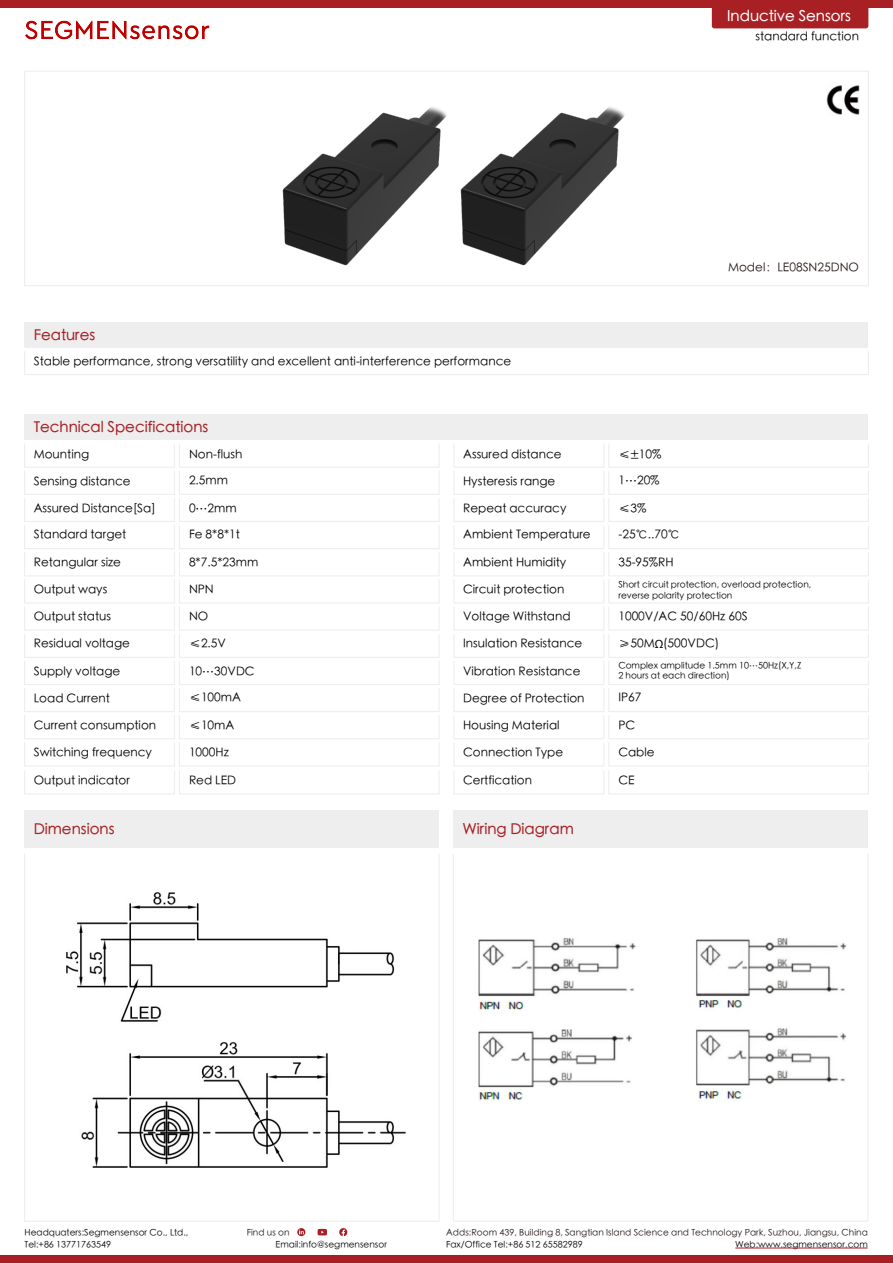
<style>
.page{position:relative;width:893px;height:1263px;background:#fff}
.page>*{position:absolute;margin:0;border:0;box-sizing:border-box;transform-origin:0 0}
.t1{font:500 15px "ST Heiti SC";color:#a92024}
.t2{font:500 15px "ST Heiti SC";color:#fff}
.t3{font:300 12px/26.2px "ST Heiti SC";color:#000}
.t4{font:300 12px "ST Heiti SC";color:#231815}
.t5{font:300 9px "ST Heiti SC";color:#040000}
.t6{font:300 9px/10.8px "ST Heiti SC";color:#000}
.t7{font:300 9px "ST Heiti SC";color:#231815}
.s1{font-family:"Adobe Heiti Std";font-weight:400}
.s2{font-family:"Myriad Pro";font-weight:400}
</style>
<div class="page">
<img style="left:25px;top:20px;width:185px;height:20px">
<div style="left:712px;top:8px;width:156px;height:20px;background:#a92024"></div>
<img style="left:827px;top:85px;width:32px;height:30px">
<div style="left:25px;top:322px;width:843px;height:25px;background:#eee"></div>
<div style="left:24px;top:350px;width:845px;height:25px;border:1px solid #eee"></div>
<div style="left:0;top:0;width:893px;height:8px;background:#a92024"></div>
<div style="left:25px;top:415px;width:843px;height:25px;background:#eee"></div>
<div style="left:24px;top:443px;width:151px;height:25px;border:1px solid #eee"></div>
<div style="left:24px;top:470px;width:151px;height:25px;border:1px solid #eee"></div>
<div style="left:179px;top:443px;width:261px;height:25px;border:1px solid #eee"></div>
<div style="left:179px;top:470px;width:261px;height:25px;border:1px solid #eee"></div>
<div style="left:24px;top:497px;width:151px;height:25px;border:1px solid #eee"></div>
<div style="left:24px;top:525px;width:151px;height:24px;border:1px solid #eee"></div>
<div style="left:179px;top:497px;width:261px;height:25px;border:1px solid #eee"></div>
<div style="left:179px;top:525px;width:261px;height:24px;border:1px solid #eee"></div>
<div style="left:24px;top:552px;width:151px;height:24px;border:1px solid #eee"></div>
<div style="left:24px;top:579px;width:151px;height:24px;border:1px solid #eee"></div>
<div style="left:179px;top:552px;width:261px;height:24px;border:1px solid #eee"></div>
<div style="left:179px;top:579px;width:261px;height:24px;border:1px solid #eee"></div>
<div style="left:24px;top:606px;width:151px;height:25px;border:1px solid #eee"></div>
<div style="left:24px;top:633px;width:151px;height:25px;border:1px solid #eee"></div>
<div style="left:179px;top:606px;width:261px;height:25px;border:1px solid #eee"></div>
<div style="left:179px;top:633px;width:261px;height:25px;border:1px solid #eee"></div>
<div style="left:24px;top:660px;width:151px;height:25px;border:1px solid #eee"></div>
<div style="left:24px;top:687px;width:151px;height:25px;border:1px solid #eee"></div>
<div style="left:179px;top:660px;width:261px;height:25px;border:1px solid #eee"></div>
<div style="left:179px;top:687px;width:261px;height:25px;border:1px solid #eee"></div>
<div style="left:24px;top:715px;width:151px;height:24px;border:1px solid #eee"></div>
<div style="left:179px;top:715px;width:261px;height:24px;border:1px solid #eee"></div>
<div style="left:453px;top:443px;width:151px;height:25px;border:1px solid #eee"></div>
<div style="left:453px;top:470px;width:151px;height:25px;border:1px solid #eee"></div>
<div style="left:608px;top:443px;width:261px;height:25px;border:1px solid #eee"></div>
<div style="left:608px;top:470px;width:261px;height:25px;border:1px solid #eee"></div>
<div style="left:453px;top:497px;width:151px;height:25px;border:1px solid #eee"></div>
<div style="left:453px;top:525px;width:151px;height:24px;border:1px solid #eee"></div>
<div style="left:608px;top:497px;width:261px;height:25px;border:1px solid #eee"></div>
<div style="left:608px;top:525px;width:261px;height:24px;border:1px solid #eee"></div>
<div style="left:453px;top:552px;width:151px;height:24px;border:1px solid #eee"></div>
<div style="left:453px;top:579px;width:151px;height:24px;border:1px solid #eee"></div>
<div style="left:608px;top:552px;width:261px;height:24px;border:1px solid #eee"></div>
<div style="left:608px;top:579px;width:261px;height:24px;border:1px solid #eee"></div>
<div style="left:453px;top:606px;width:151px;height:25px;border:1px solid #eee"></div>
<div style="left:453px;top:633px;width:151px;height:25px;border:1px solid #eee"></div>
<div style="left:608px;top:606px;width:261px;height:25px;border:1px solid #eee"></div>
<div style="left:608px;top:633px;width:261px;height:25px;border:1px solid #eee"></div>
<div style="left:453px;top:660px;width:151px;height:25px;border:1px solid #eee"></div>
<div style="left:453px;top:687px;width:151px;height:25px;border:1px solid #eee"></div>
<div style="left:608px;top:660px;width:261px;height:25px;border:1px solid #eee"></div>
<div style="left:608px;top:687px;width:261px;height:25px;border:1px solid #eee"></div>
<div style="left:453px;top:715px;width:151px;height:24px;border:1px solid #eee"></div>
<div style="left:608px;top:715px;width:261px;height:24px;border:1px solid #eee"></div>
<div style="left:24px;top:770px;width:151px;height:24px;border:1px solid #eee"></div>
<div style="left:179px;top:770px;width:261px;height:24px;border:1px solid #eee"></div>
<div style="left:453px;top:770px;width:151px;height:24px;border:1px solid #eee"></div>
<div style="left:608px;top:770px;width:261px;height:24px;border:1px solid #eee"></div>
<div style="left:25px;top:810px;width:414px;height:38px;background:#eee"></div>
<div style="left:453px;top:810px;width:415px;height:38px;background:#eee"></div>
<div style="left:24px;top:853px;width:416px;height:369px;border:1px solid #eee"></div>
<div style="left:453px;top:853px;width:415px;height:369px;border:1px solid #eee"></div>
<div style="left:0;top:1255px;width:893px;height:8px;background:#a92024"></div>
<svg style="left:297px;top:1228px;width:8px;height:8px"></svg>
<svg style="left:339px;top:1228px;width:8px;height:8px"></svg>
<svg style="left:318px;top:1229px;width:9px;height:6px"></svg>
<hr style="left:735px;top:1248px;width:133px;height:1px;background:#a92024">
<img style="left:236px;top:71px;width:178px;height:215px">
<img style="left:414px;top:71px;width:243px;height:215px">
<img style="left:67px;top:893px;width:339px;height:274px">
<img style="left:478px;top:938px;width:368px;height:164px">
<p class="t2" style="left:727px;top:9px;width:125px">Inductive Sensors</p>
<p class="t3" style="left:755px;top:22px;width:105px">standard function</p>
<p class="t4" style="left:728px;top:257px;width:132px">Model：LE08SN25DNO</p>
<p class="t1" style="left:34px;top:327px;width:63px">Features</p>
<p class="t3" style="left:34px;top:347px;width:479px">Stable performance, strong versatility and excellent anti-interference performance</p>
<p class="t1" style="left:34px;top:420px;width:176px">Technical Specifications</p>
<p class="t3" style="left:34px;top:440px;width:57px">Mounting</p>
<p class="t3" style="left:34px;top:467px;width:98px">Sensing distance</p>
<p class="t3" style="left:189px;top:440px;width:55px">Non-flush<br>2.5mm</p>
<p class="t3" style="left:463px;top:440px;width:100px">Assured distance</p>
<p class="t3" style="left:463px;top:467px;width:94px">Hysteresis range</p>
<p class="t3" style="left:618px;top:440px;width:45px">≤±10%<br>1…20%</p>
<p class="t3" style="left:34px;top:494px;width:123px">Assured Distance[Sa]</p>
<p class="t3" style="left:34px;top:521px;width:94px">Standard target</p>
<p class="t3" style="left:189px;top:494px;width:49px">0…2mm</p>
<p class="t3" style="left:189px;top:521px;width:52px">Fe 8*8*1t</p>
<p class="t3" style="left:463px;top:494px;width:105px">Repeat accuracy</p>
<p class="t3" style="left:463px;top:521px;width:129px">Ambient Temperature</p>
<p class="t3" style="left:618px;top:494px;width:29px">≤3%</p>
<p class="t3" style="left:618px;top:521px;width:63px">-25<span class="s1">℃</span>..70<span class="s1">℃</span></p>
<p class="t3" style="left:34px;top:549px;width:89px">Retangular size</p>
<p class="t3" style="left:34px;top:576px;width:75px">Output ways</p>
<p class="t3" style="left:189px;top:549px;width:71px">8*7.5*23mm<br>NPN</p>
<p class="t3" style="left:463px;top:549px;width:105px">Ambient Humidity</p>
<p class="t3" style="left:463px;top:576px;width:103px">Circuit protection</p>
<p class="t3" style="left:618px;top:549px;width:57px">35-95%RH</p>
<p class="t6" style="left:618px;top:579px;width:194px">Short circuit protection, overload protection, reverse polarity protection</p>
<p class="t3" style="left:34px;top:602px;width:79px">Output status</p>
<p class="t3" style="left:34px;top:629px;width:98px">Residual voltage</p>
<p class="t3" style="left:189px;top:602px;width:21px">NO</p>
<p class="t3" style="left:189px;top:629px;width:39px">≤2.5V</p>
<p class="t3" style="left:463px;top:602px;width:109px">Voltage Withstand</p>
<p class="t3" style="left:463px;top:629px;width:121px">Insulation Resistance</p>
<p class="t3" style="left:618px;top:602px;width:131px">1000V/AC 50/60Hz 60S</p>
<p class="t3" style="left:618px;top:629px;width:102px">≥50M<span class="s2">Ω</span>(500VDC)</p>
<p class="t3" style="left:34px;top:657px;width:88px">Supply voltage</p>
<p class="t3" style="left:34px;top:684px;width:78px">Load Current</p>
<p class="t3" style="left:189px;top:657px;width:67px">10…30VDC ≤100mA</p>
<p class="t3" style="left:463px;top:657px;width:119px">Vibration Resistance</p>
<p class="t3" style="left:463px;top:684px;width:123px">Degree of Protection</p>
<p class="t6" style="left:618px;top:659px;width:185px">Complex amplitude 1.5mm 10…50Hz(X,Y,Z<br>2 hours at each direction)</p>
<p class="t3" style="left:618px;top:684px;width:25px">IP67</p>
<p class="t3" style="left:34px;top:711px;width:124px">Current consumption</p>
<p class="t3" style="left:34px;top:738px;width:120px">Switching frequency</p>
<p class="t3" style="left:189px;top:711px;width:47px">≤10mA</p>
<p class="t3" style="left:189px;top:738px;width:41px">1000Hz</p>
<p class="t3" style="left:463px;top:711px;width:98px">Housing Material</p>
<p class="t3" style="left:463px;top:738px;width:101px">Connection Type</p>
<p class="t3" style="left:618px;top:711px;width:18px">PC</p>
<p class="t3" style="left:618px;top:738px;width:38px">Cable</p>
<p class="t3" style="left:34px;top:766px;width:98px">Output indicator</p>
<p class="t3" style="left:189px;top:766px;width:49px">Red LED</p>
<p class="t3" style="left:463px;top:766px;width:71px">Certfication</p>
<p class="t3" style="left:618px;top:766px;width:18px">CE</p>
<p class="t1" style="left:34px;top:821px;width:82px">Dimensions</p>
<p class="t1" style="left:463px;top:821px;width:113px">Wiring Diagram</p>
<p class="t5" style="left:25px;top:1225px;width:165px">Headquaters:Segmensensor Co., Ltd.,</p>
<p class="t7" style="left:247px;top:1225px;width:44px">Find us on</p>
<p class="t7" style="left:446px;top:1225px;width:423px">Adds:Room 439, Building 8, Sangtian Island Science and Technology Park, Suzhou, Jiangsu, China</p>
<p class="t5" style="left:25px;top:1237px;width:88px">Tel:+86 13771763549</p>
<p class="t5" style="left:276px;top:1237px;width:113px">Email:info@segmensensor</p>
<p class="t5" style="left:446px;top:1237px;width:138px">Fax/Office Tel:+86 512 65582989</p>
<p class="t5" style="left:735px;top:1237px;width:134px">Web:www.segmensensor.com</p>
</div>
